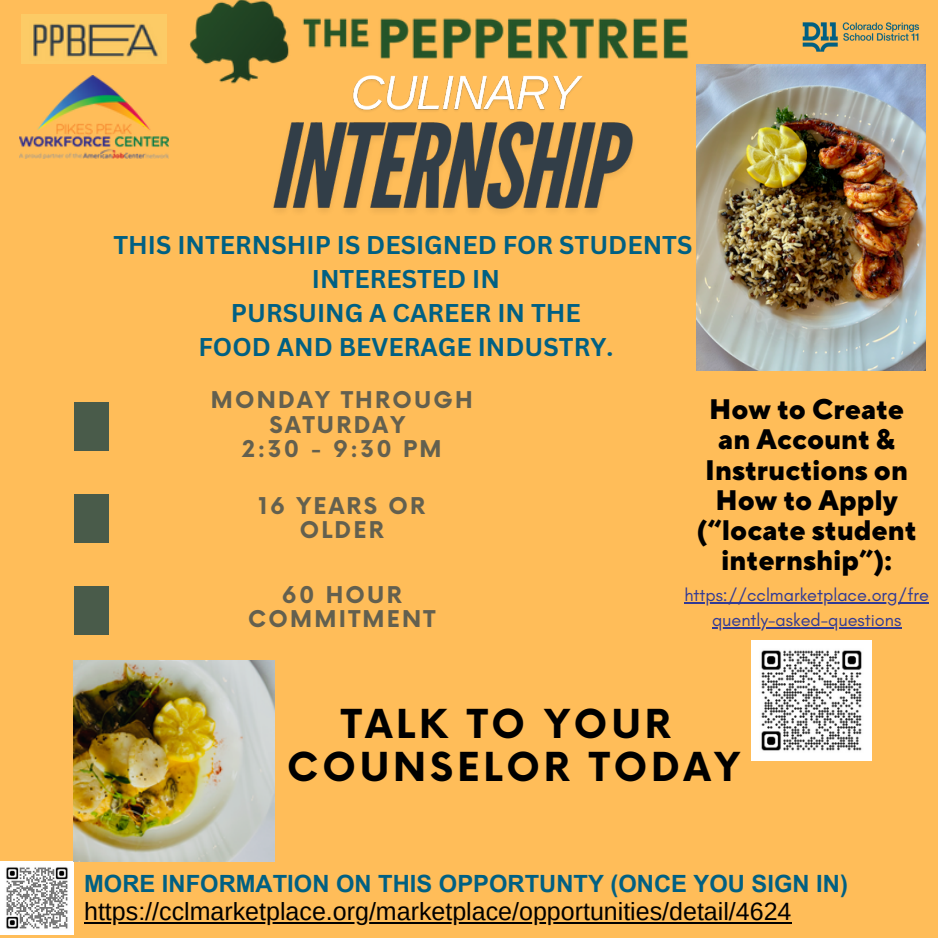
<style>
.page{position:relative;width:938px;height:938px;background:#fff}
.page>*{position:absolute;margin:0;border:0;box-sizing:border-box;transform-origin:0 0}
.t1{font:700 38.75px/43px "Now";letter-spacing:.1em;color:#000;text-align:center}
.t2{font:800 28px/30px "TT Norms Pro";color:#000;text-align:center}
.t3{font:700 25px/33.8px "Canva Sans";color:#006083;text-align:center}
.t4{font:25px "Arimo";color:#000}
.t5{font:700 23.75px "Arial MT Pro";color:#006083}
.t6{font:700 22.5px/24.5px "Now";letter-spacing:.1em;color:#63604f;text-align:center}
.t7{font:18px "Glacial Indifference";color:#313a95}
</style>
<div class="page">
<div style="left:0;top:0;width:938px;height:937px;background:#ffbd59"></div>
<img style="left:22px;top:15px;width:126px;height:49px">
<img style="left:20px;top:76px;width:148px;height:82px">
<img style="left:802px;top:22px;width:118px;height:30px">
<img style="left:751px;top:640px;width:120px;height:120px">
<img style="left:0;top:861px;width:73px;height:73px">
<div style="left:74px;top:401px;width:35px;height:49px;background:#495b4a"></div>
<img style="left:148px;top:0;width:541px;height:150px">
<img style="left:696px;top:64px;width:229px;height:306px">
<div style="left:74px;top:494px;width:35px;height:49px;background:#495b4a"></div>
<div style="left:74px;top:586px;width:35px;height:49px;background:#495b4a"></div>
<img style="left:74px;top:660px;width:201px;height:201px">
<img style="left:348px;top:65px;width:239px;height:35px">
<img style="left:260px;top:100px;width:388px;height:112px">
<hr style="left:684px;top:602px;width:244px;height:1px;background:#313a95">
<hr style="left:712px;top:627px;width:189px;height:1px;background:#313a95">
<hr style="left:84px;top:921px;width:707px;height:2px;background:#000">
<p class="t3" style="left:113px;top:228px;width:580px">THIS INTERNSHIP IS DESIGNED FOR STUDENTS<br>INTERESTED IN<br>PURSUING A CAREER IN THE<br>FOOD AND BEVERAGE INDUSTRY.</p>
<h3 class="t6" style="left:211px;top:389px;width:263px">MONDAY THROUGH<br>SATURDAY<br>2:30 - 9:30 PM</h3>
<h6 class="t6" style="left:258px;top:495px;width:168px">16 YEARS OR<br>OLDER</h6>
<h6 class="t6" style="left:248px;top:584px;width:189px">60 HOUR<br>COMMITMENT</h6>
<p class="t2" style="left:696px;top:395px;width:221px">How to Create an Account &amp;<br>Instructions on<br>How to Apply (“locate student internship”):</p>
<p class="t7" style="left:684px;top:584px;width:246px">https://cclmarketplace.org/fre</p>
<p class="t7" style="left:712px;top:609px;width:191px">quently-asked-questions</p>
<p class="t1" style="left:287px;top:704px;width:454px">TALK TO YOUR<br>COUNSELOR TODAY</p>
<h4 class="t5" style="left:84px;top:875px;width:765px">MORE INFORMATION ON THIS OPPORTUNTY (ONCE YOU SIGN IN)</h4>
<h6 class="t4" style="left:84px;top:897px;width:709px">https://cclmarketplace.org/marketplace/opportunities/detail/4624</h6>
</div>
